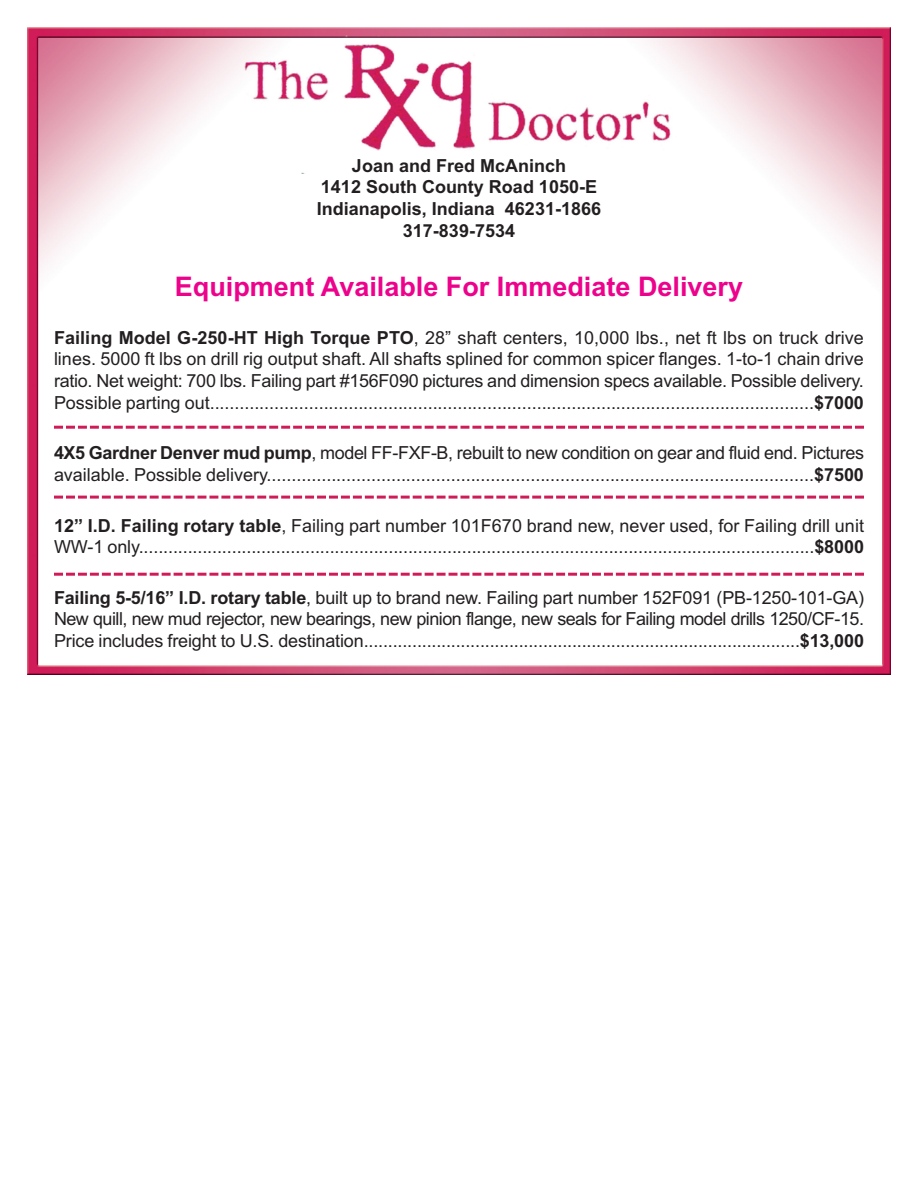
<style>
.page{position:relative;width:918px;height:1188px;background:#fff}
.page>*{position:absolute;margin:0;border:0;box-sizing:border-box;transform-origin:0 0}
.t1{font:700 27px "Arial";color:#ed028c}
.t2{font:18px/21.6px "Arial";letter-spacing:-.01em;color:#231f20;text-align:justify}
.t3{font:700 18px/21.6px "Arial";color:#231f20;text-align:center}
.s1{font-weight:700}
</style>
<div class="page">
<img style="left:27px;top:27px;width:864px;height:648px">
<svg style="left:54px;top:426px;width:810px;height:3px"></svg>
<svg style="left:54px;top:496px;width:810px;height:3px"></svg>
<svg style="left:54px;top:573px;width:810px;height:3px"></svg>
<p class="t3" style="left:317px;top:155px;width:286px">Joan and Fred McAninch<br>1412 South County Road 1050-E<br>Indianapolis, Indiana 46231-1866<br>317-839-7534</p>
<h1 class="t1" style="left:175px;top:271px;width:570px">Equipment Available For Immediate Delivery</h1>
<p class="t2" style="left:54px;top:327px;width:812px"><span class="s1">Failing Model G-250-HT High Torque PTO</span>, 28” shaft centers, 10,000 lbs., net ft lbs on truck drive lines. 5000 ft lbs on drill rig output shaft. All shafts splined for common spicer flanges. 1-to-1 chain drive ratio. Net weight: 700 lbs. Failing part #156F090 pictures and dimension specs available. Possible delivery.<br>Possible parting out..........................................................................................................................<span class="s1">$7000</span></p>
<p class="t2" style="left:54px;top:442px;width:812px"><span class="s1">4X5 Gardner Denver mud pump</span>, model FF-FXF-B, rebuilt to new condition on gear and fluid end. Pictures available. Possible delivery..............................................................................................................<span class="s1">$7500</span></p>
<p class="t2" style="left:54px;top:514px;width:812px"><span class="s1">12” I.D. Failing rotary table</span>, Failing part number 101F670 brand new, never used, for Failing drill unit<br>WW-1 only..........................................................................................................................................<span class="s1">$8000</span></p>
<p class="t2" style="left:54px;top:587px;width:812px"><span class="s1">Failing 5-5/16” I.D. rotary table</span>, built up to brand new. Failing part number 152F091 (PB-1250-101-GA)<br>New quill, new mud rejector, new bearings, new pinion flange, new seals for Failing model drills 1250/CF-15.<br>Price includes freight to U.S. destination..........................................................................................<span class="s1">$13,000</span></p>
</div>
